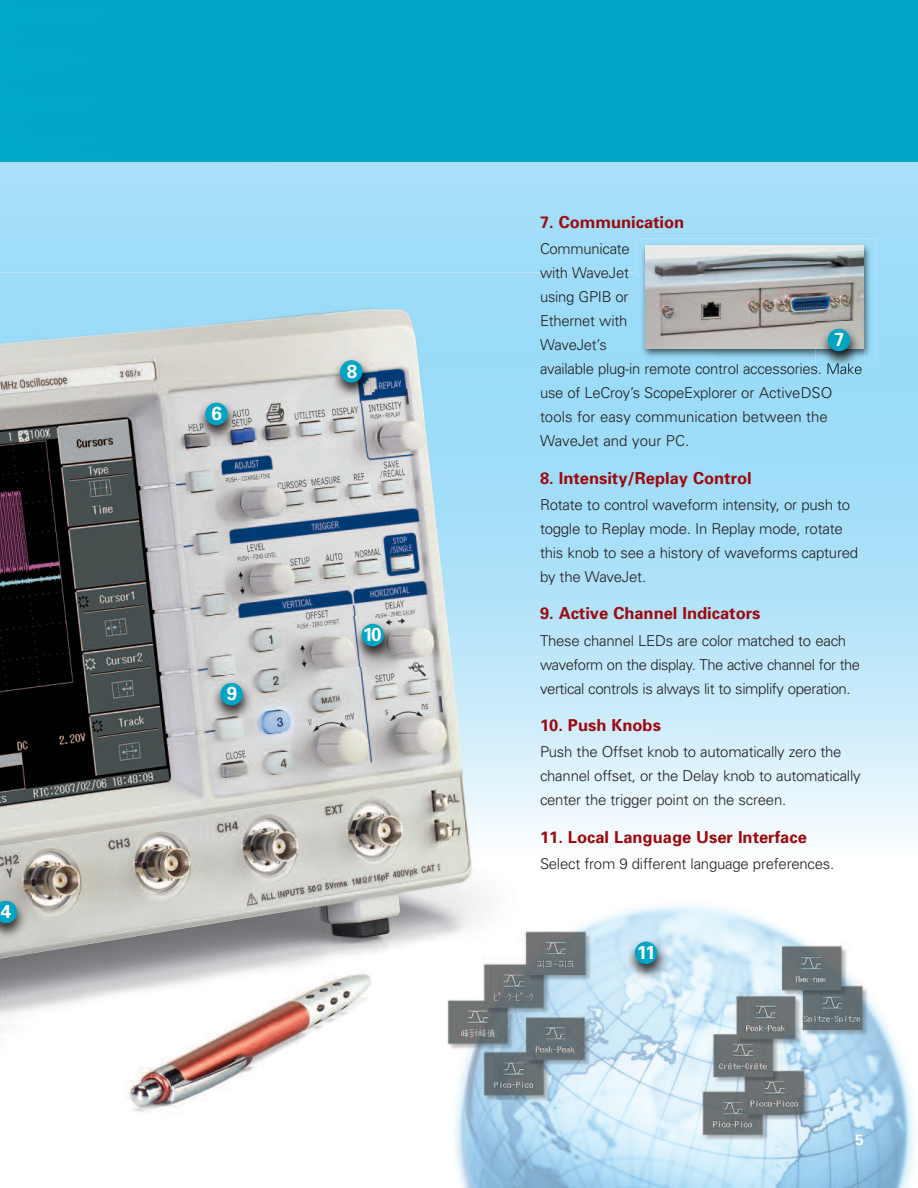
<style>
.page{position:relative;width:918px;height:1188px;background:#fff}
.page>*{position:absolute;margin:0;border:0;box-sizing:border-box;transform-origin:0 0}
.t1{font:700 18.9px "Univers";color:#fff}
.t2{font:700 16.5px "Univers";color:#9d090e}
.t3{font:300 15px/24px "Univers";letter-spacing:-.015em;color:#231f20}
.t4{font:700 15px "Univers";color:#fff}
</style>
<div class="page">
<img style="left:0;top:162px;width:918px;height:673px">
<img style="left:0;top:273px;width:738px;height:562px">
<img style="left:0;top:309px;width:472px;height:798px">
<img style="left:437px;top:885px;width:478px;height:303px">
<div style="left:0;top:0;width:918px;height:162px;background:#00a5c6"></div>
<img style="left:0;top:894px;width:32px;height:49px">
<svg style="left:0;top:901px;width:17px;height:22px"></svg>
<img style="left:193px;top:396px;width:49px;height:49px">
<div style="left:205px;top:403px;width:23px;height:22px;background:#00a5c6;border-radius:50%"></div>
<img style="left:328px;top:353px;width:49px;height:50px">
<div style="left:340px;top:360px;width:23px;height:23px;background:#00a5c6;border-radius:50%"></div>
<img style="left:208px;top:676px;width:49px;height:49px">
<div style="left:220px;top:683px;width:23px;height:22px;background:#00a5c6;border-radius:50%"></div>
<img style="left:349px;top:617px;width:50px;height:49px">
<div style="left:362px;top:624px;width:22px;height:22px;background:#00a5c6;border-radius:50%"></div>
<img style="left:622px;top:934px;width:50px;height:50px">
<div style="left:635px;top:942px;width:22px;height:22px;background:#00a5c6;border-radius:50%"></div>
<img style="left:637px;top:239px;width:240px;height:124px">
<img style="left:637px;top:273px;width:78px;height:90px">
<img style="left:645px;top:246px;width:219px;height:103px">
<img style="left:815px;top:322px;width:50px;height:49px">
<img style="left:815px;top:322px;width:49px;height:27px">
<div style="left:828px;top:329px;width:22px;height:22px;background:#00a5c6;border-radius:50%"></div>
<p class="t1" style="left:1px;top:905px;width:12px">4</p>
<p class="t1" style="left:212px;top:407px;width:12px">6</p>
<p class="t1" style="left:227px;top:687px;width:12px">9</p>
<p class="t1" style="left:347px;top:364px;width:12px">8</p>
<p class="t1" style="left:363px;top:628px;width:20px">10</p>
<p class="t2" style="left:540px;top:216px;width:146px">7. Communication</p>
<p class="t3" style="left:540px;top:238px;width:324px">Communicate<br>with WaveJet<br>using GPIB or<br>Ethernet with<br>WaveJet’s<br>available plug-in remote control accessories. Make use of LeCroy’s ScopeExplorer or ActiveDSO tools for easy communication between the<br>WaveJet and your PC.</p>
<p class="t2" style="left:540px;top:472px;width:213px">8. Intensity/Replay Control</p>
<p class="t3" style="left:540px;top:494px;width:320px">Rotate to control waveform intensity, or push to toggle to Replay mode. In Replay mode, rotate this knob to see a history of waveforms captured by the WaveJet.</p>
<p class="t2" style="left:540px;top:608px;width:222px">9. Active Channel Indicators</p>
<p class="t3" style="left:540px;top:630px;width:322px">These channel LEDs are color matched to each waveform on the display. The active channel for the vertical controls is always lit to simplify operation.</p>
<p class="t2" style="left:540px;top:719px;width:122px">10. Push Knobs</p>
<p class="t3" style="left:540px;top:742px;width:322px">Push the Offset knob to automatically zero the channel offset, or the Delay knob to automatically center the trigger point on the screen.</p>
<p class="t2" style="left:540px;top:831px;width:268px">11. Local Language User Interface</p>
<p class="t3" style="left:540px;top:853px;width:296px">Select from 9 different language preferences.</p>
<p class="t1" style="left:834px;top:333px;width:12px">7</p>
<p class="t1" style="left:637px;top:945px;width:20px">11</p>
<p class="t4" style="left:856px;top:1134px;width:10px">5</p>
</div>
